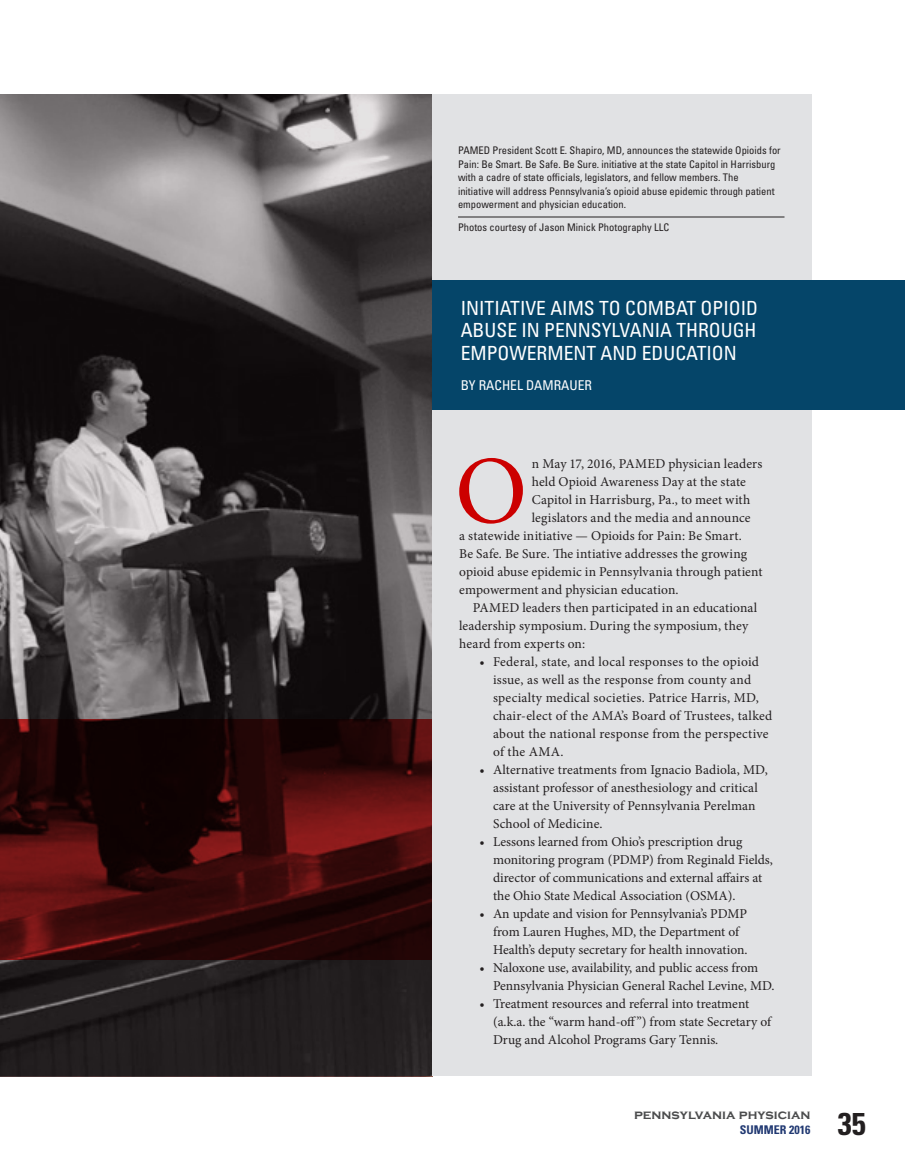
<style>
.page{position:relative;width:905px;height:1175px;background:#fff}
.page>*{position:absolute;margin:0;border:0;box-sizing:border-box;transform-origin:0 0}
.BODY___no_indent{font:96.6px "Minion Pro";color:#c00}
.t1{font:700 condensed 31.5px "Univers";color:#231f20}
.COLUMN___Dek{font:condensed 19.5px/22.5px "Univers";color:#fff;text-align:justify}
.BODY___indent{font:13.5px/18px "Minion Pro";letter-spacing:.005em;color:#231f20}
.BODY___no_indent-2{font:13.5px "Minion Pro";letter-spacing:.005em;color:#231f20}
.t2{font:700 13.5px "Copperplate Gothic";color:#4b4c4d}
.COLUMN___Byline{font:condensed 13.5px "Univers";color:#fff}
.t3{font:700 condensed 12px "Univers";color:#213972}
.Photo_Caption{font:condensed 10.5px/13.5px "Univers";color:#231f20}
</style>
<div class="page">
<img style="left:0;top:94px;width:432px;height:982px">
<div style="left:432px;top:94px;width:380px;height:982px;background:#e1e2e4"></div>
<svg style="left:0;top:719px;width:432px;height:240px;background:#330909"></svg>
<div style="left:432px;top:280px;width:472px;height:129px;background:#054569"></div>
<hr style="left:458px;top:217px;width:326px;height:1px;background:#231f20">
<p class="Photo_Caption" style="left:458px;top:143px;width:324px">PAMED President Scott E. Shapiro, MD, announces the statewide Opioids for Pain: Be Smart. Be Safe. Be Sure. initiative at the state Capitol in Harrisburg with a cadre of state officials, legislators, and fellow members. The<br>initiative will address Pennsylvania’s opioid abuse epidemic through patient empowerment and physician education.</p>
<p class="Photo_Caption" style="left:458px;top:221px;width:213px">Photos courtesy of Jason Minick Photography LLC</p>
<p class="COLUMN___Dek" style="left:460px;top:296px;width:299px">INITIATIVE AIMS TO COMBAT OPIOID ABUSE IN PENNSYLVANIA THROUGH EMPOWERMENT AND EDUCATION</p>
<p class="COLUMN___Byline" style="left:460px;top:376px;width:133px">BY RACHEL DAMRAUER</p>
<p class="BODY___no_indent" style="left:455px;top:426px;width:74px">O</p>
<p class="BODY___no_indent-2" style="left:532px;top:455px;width:232px">n May 17, 2016, PAMED physician leaders</p>
<p class="BODY___no_indent-2" style="left:532px;top:473px;width:215px">held Opioid Awareness Day at the state</p>
<p class="BODY___no_indent-2" style="left:532px;top:491px;width:220px">Capitol in Harrisburg, Pa., to meet with</p>
<p class="BODY___no_indent-2" style="left:532px;top:509px;width:220px">legislators and the media and announce</p>
<p class="BODY___no_indent-2" style="left:459px;top:527px;width:284px">a statewide initiative — Opioids for Pain: Be Smart.</p>
<p class="BODY___no_indent-2" style="left:459px;top:545px;width:289px">Be Safe. Be Sure. The intiative addresses the growing</p>
<p class="BODY___no_indent-2" style="left:459px;top:563px;width:305px">opioid abuse epidemic in Pennsylvania through patient</p>
<p class="BODY___no_indent-2" style="left:459px;top:581px;width:221px">empowerment and physician education.</p>
<p class="BODY___indent" style="left:459px;top:599px;width:299px;text-indent:14px">PAMED leaders then participated in an educational leadership symposium. During the symposium, they heard from experts on:</p>
<p class="BODY___indent" style="left:493px;top:653px;width:281px;text-indent:-14px">• Federal, state, and local responses to the opioid issue, as well as the response from county and specialty medical societies. Patrice Harris, MD, chair-elect of the AMA’s Board of Trustees, talked about the national response from the perspective of the AMA.</p>
<p class="BODY___indent" style="left:493px;top:761px;width:276px;text-indent:-14px">• Alternative treatments from Ignacio Badiola, MD, assistant professor of anesthesiology and critical care at the University of Pennsylvania Perelman School of Medicine.</p>
<p class="BODY___indent" style="left:493px;top:833px;width:281px;text-indent:-14px">• Lessons learned from Ohio’s prescription drug monitoring program (PDMP) from Reginald Fields, director of communications and external affairs at the Ohio State Medical Association (OSMA).</p>
<p class="BODY___indent" style="left:493px;top:905px;width:256px;text-indent:-14px">• An update and vision for Pennsylvania’s PDMP from Lauren Hughes, MD, the Department of<br>Health’s deputy secretary for health innovation.</p>
<p class="BODY___indent" style="left:493px;top:959px;width:283px;text-indent:-14px">• Naloxone use, availability, and public access from<br>Pennsylvania Physician General Rachel Levine, MD.</p>
<p class="BODY___indent" style="left:493px;top:995px;width:279px;text-indent:-14px">• Treatment resources and referral into treatment (a.k.a. the “warm hand-off”) from state Secretary of<br>Drug and Alcohol Programs Gary Tennis.</p>
<p class="t2" style="left:634px;top:1107px;width:178px">pennsylvania physician</p>
<p class="t3" style="left:739px;top:1122px;width:72px">SUMMER 2016</p>
<h2 class="t1" style="left:838px;top:1104px;width:29px">35</h2>
</div>
